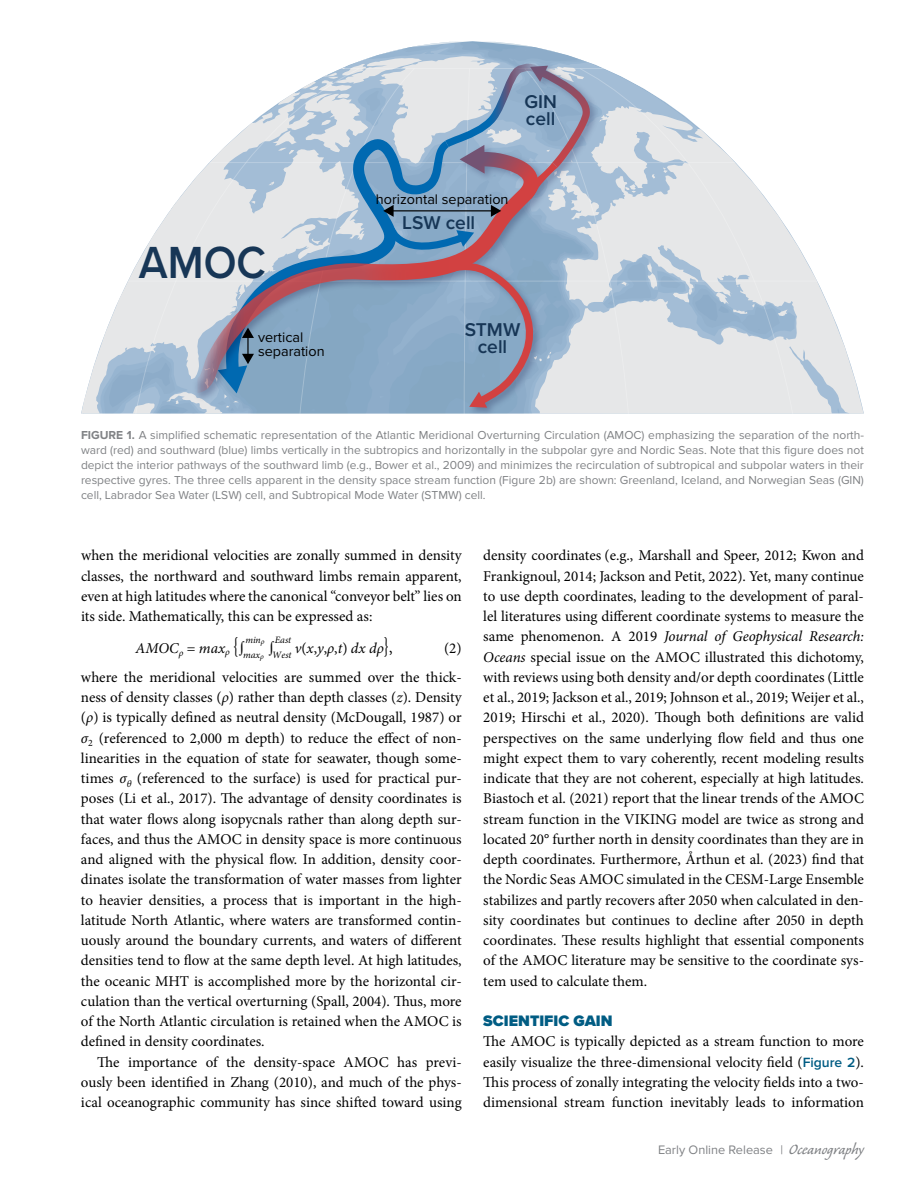
<style>
.page{position:relative;width:918px;height:1188px;background:#fff}
.page>*{position:absolute;margin:0;border:0;box-sizing:border-box;transform-origin:0 0}
.t1{font:600 46.65px "Proxima Nova";color:#173656;scale:.92 1}
.t2{font:22.5px "Minion Pro";color:#000;scale:.67 1}
.t3{font:600 19.2px/16.8px "Proxima Nova";color:#173656}
.t4{font:900 15.75px "Proxima Nova";color:#005c83}
.t5{font:15px/20.2px "Minion Pro";color:#000;text-align:justify}
.t6{font:italic 15px "Minion Pro";color:#000}
.t7{font:14.4px/14.4px "Proxima Nova";color:#000}
.t8{font:12.75px "Proxima Nova";color:#808285}
.t9{font:12px/15px "Proxima Nova";color:#808285;text-align:justify}
.t10{font:italic 9.75px "Minion Pro";color:#000}
.s1{font-weight:700}
.s2{font-style:normal}
.s3{font-size:15px}
.s4{font-style:normal;font-size:22.5px}
.s5{font-style:normal;font-size:18px}
.s6{font-style:italic}
.s7{font-size:7.8px}
.s8{font-family:"Proxima Nova";font-weight:600;font-size:13.8px;color:#005c83}
.s9{font-family:"Caliban Std";font-size:18.75px}
</style>
<div class="page">
<svg style="left:806px;top:260px;width:58px;height:153px;fill:#e6e7e8"></svg>
<svg style="left:81px;top:337px;width:23px;height:76px"></svg>
<hr style="left:128px;top:281px;width:689px;height:1px;background:#fff">
<svg style="left:104px;top:51px;width:701px;height:363px"></svg>
<h1 class="t1" style="left:139px;top:227px;width:140px">AMOC</h1>
<p class="t7" style="left:258px;top:329px;width:68px">vertical separation</p>
<p class="t3" style="left:524px;top:93px;width:34px">GIN cell</p>
<p class="t7" style="left:376px;top:191px;width:134px">horizontal separation</p>
<p class="t3" style="left:402px;top:213px;width:75px">LSW cell</p>
<p class="t3" style="left:465px;top:321px;width:57px;text-align:center">STMW cell</p>
<p class="t9" style="left:81px;top:428px;width:785px"><span class="s1">FIGURE 1.</span> A simplified schematic representation of the Atlantic Meridional Overturning Circulation (AMOC) emphasizing the separation of the north&shy;ward (red) and southward (blue) limbs vertically in the subtropics and horizontally in the subpolar gyre and Nordic Seas. Note that this figure does not depict the interior pathways of the southward limb (e.g., Bower et al., 2009) and minimizes the recirculation of subtropical and subpolar waters in their respective gyres. The three cells apparent in the density space stream function (Figure 2b) are shown: Greenland, Iceland, and Norwegian Seas (GIN) cell, Labrador Sea Water (LSW) cell, and Subtropical Mode Water (STMW) cell.</p>
<p class="t5" style="left:81px;top:545px;width:382px">when the meridional velocities are zonally summed in density classes, the northward and southward limbs remain apparent, even at high latitudes where the canonical “conveyor belt” lies on its side. Mathematically, this can be expressed as:</p>
<p class="t6" style="left:136px;top:638px;width:96px">AMOC<sub>ρ</sub> <span class="s2">=</span> max<sub>ρ</sub></p>
<h2 class="t2" style="left:233px;top:631px;width:19px">{<span class="s3">∫</span></h2>
<p class="t10" style="left:246px;top:633px;width:20px">min<sub>ρ</sub></p>
<p class="t10" style="left:269px;top:648px;width:24px"><sup>∫</sup>West</p>
<p class="t10" style="left:275px;top:633px;width:18px">East</p>
<p class="t6" style="left:295px;top:638px;width:99px">v<span class="s2">(</span>x<span class="s2">,</span>y<span class="s2">,</span>ρ<span class="s2">,</span>t<span class="s2">)</span> dx dρ<span class="s4">}</span><span class="s5">,</span></p>
<p class="t5" style="left:81px;top:633px;width:382px;line-height:29.2px;text-align:right">(2)<br>where the meridional velocities are summed over the thick-</p>
<p class="t5" style="left:81px;top:687px;width:382px">ness of density classes (<span class="s6">ρ</span>) rather than depth classes (<span class="s6">z</span>). Density (<span class="s6">ρ</span>) is typically defined as neutral density (McDougall, 1987) or <span class="s6">σ</span><sub>2</sub> (referenced to 2,000 m depth) to reduce the effect of non&shy;linearities in the equation of state for seawater, though some&shy;times <span class="s6">σ</span><sub>θ</sub> (referenced to the surface) is used for practical pur&shy;poses (Li et al., 2017). The advantage of density coordinates is that water flows along isopycnals rather than along depth sur&shy;faces, and thus the AMOC in density space is more continuous and aligned with the physical flow. In addition, density coor&shy;dinates isolate the transformation of water masses from lighter to heavier densities, a process that is important in the high&shy;latitude North Atlantic, where waters are transformed contin&shy;uously around the boundary currents, and waters of different densities tend to flow at the same depth level. At high latitudes, the oceanic MHT is accomplished more by the horizontal cir&shy;culation than the vertical overturning (Spall, 2004). Thus, more of the North Atlantic circulation is retained when the AMOC is defined in density coordinates.</p>
<p class="t5" style="left:81px;top:1052px;width:382px;text-indent:16px">The importance of the density-space AMOC has previ&shy;ously been identified in Zhang (2010), and much of the phys&shy;ical oceanographic community has since shifted toward using</p>
<p class="t10" style="left:243px;top:648px;width:22px">max<span class="s7">ρ</span></p>
<p class="t5" style="left:483px;top:545px;width:382px">density coordinates (e.g., Marshall and Speer, 2012; Kwon and Frankignoul, 2014; Jackson and Petit, 2022). Yet, many continue to use depth coordinates, leading to the development of paral&shy;lel literatures using different coordinate systems to measure the same phenomenon. A 2019 <span class="s6">Journal of Geophysical Research:<br>Oceans</span> special issue on the AMOC illustrated this dichotomy, with reviews using both density and/or depth coordinates (Little et al., 2019; Jackson et al., 2019; Johnson et al., 2019; Weijer et al., 2019; Hirschi et al., 2020). Though both definitions are valid perspectives on the same underlying flow field and thus one might expect them to vary coherently, recent modeling results indicate that they are not coherent, especially at high latitudes.<br>Biastoch et al. (2021) report that the linear trends of the AMOC stream function in the VIKING model are twice as strong and located 20° further north in density coordinates than they are in depth coordinates. Furthermore, Årthun et al. (2023) find that the Nordic Seas AMOC simulated in the CESM-Large Ensemble stabilizes and partly recovers after 2050 when calculated in den&shy;sity coordinates but continues to decline after 2050 in depth coordinates. These results highlight that essential components of the AMOC literature may be sensitive to the coordinate sys&shy;tem used to calculate them.</p>
<p class="t4" style="left:483px;top:1009px;width:131px">SCIENTIFIC GAIN</p>
<p class="t5" style="left:483px;top:1031px;width:382px">The AMOC is typically depicted as a stream function to more easily visualize the three-dimensional velocity field (<span class="s8">Figure 2</span>).<br>This process of zonally integrating the velocity fields into a two&shy;dimensional stream function inevitably leads to information</p>
<p class="t8" style="left:658px;top:1142px;width:207px">Early Online Release | <span class="s9">Oceanography</span></p>
</div>
